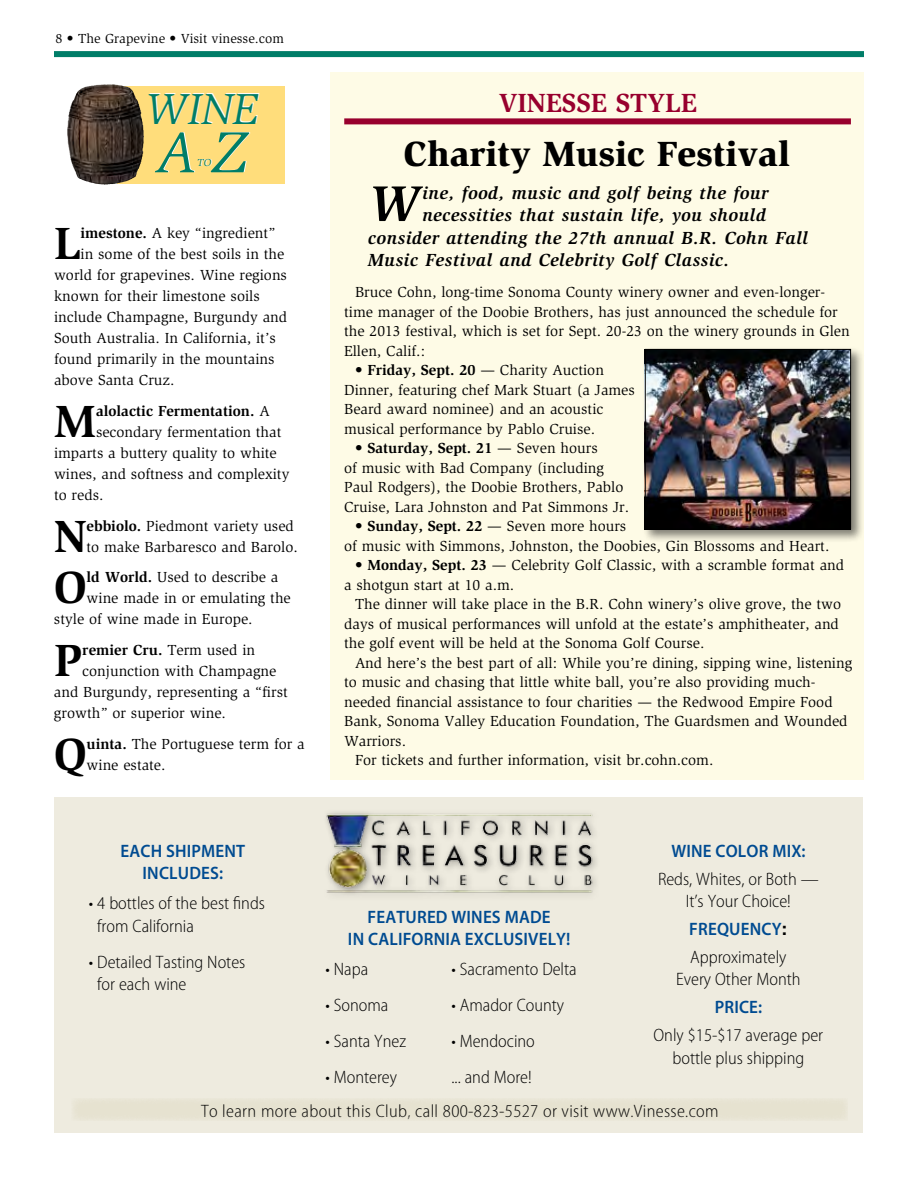
<style>
.page{position:relative;width:918px;height:1188px;background:#fff}
.page>*{position:absolute;margin:0;border:0;box-sizing:border-box;transform-origin:0 0}
.t1{font:italic 59.55px "Slimbach Std";color:#007d68}
.t2{font:italic 700 51.6px "Slimbach Std";color:#000}
.t3{font:700 46.35px "Slimbach Std";color:#000}
.t4{font:italic 44.7px "Slimbach Std";color:#007d68}
.t5{font:900 36px "Slimbach Std";color:#000}
.t6{font:700 27px "Slimbach Std";color:#98002e}
.t7{font:300 semi-condensed 18px/22.5px "Myriad Pro";color:#000}
.t8{font:italic 700 18px "Slimbach Std";letter-spacing:.03em;color:#000}
.t9{font:600 18px/22.5px "Myriad Pro";letter-spacing:.01em;color:#004b91;text-align:center;scale:.95 1}
.t10{font:300 semi-condensed 18px/33.3px "Myriad Pro";letter-spacing:.02em;color:#000}
.t11{font:15px/19.5px "Slimbach Std";color:#000}
.t12{font:700 15px "Slimbach Std";color:#000}
.t13{font:13.5px "Slimbach Std";color:#000}
.t14{font:italic 10.35px "Slimbach Std";color:#007d68}
.s1{font-weight:700}
.s2{font-weight:400}
.s3{font-weight:600;font-stretch:normal;color:#004b91}
.s4{font-family:"Helvetica LT Std";font-weight:700;font-stretch:normal}
</style>
<div class="page">
<div style="left:54px;top:51px;width:810px;height:6px;background:#007d68"></div>
<div style="left:331px;top:72px;width:533px;height:708px;background:#fefbe6"></div>
<div style="left:117px;top:87px;width:167px;height:97px;background:#ffdd7b"></div>
<img style="left:70px;top:84px;width:42px;height:25px">
<div style="left:55px;top:797px;width:808px;height:336px;background:#eeebdf"></div>
<img style="left:326px;top:812px;width:271px;height:84px">
<div style="left:72px;top:1098px;width:776px;height:23px;background:#e6e2d0"></div>
<div style="left:344px;top:118px;width:507px;height:6px;background:#98002e"></div>
<div style="left:642px;top:346px;width:223px;height:197px;background:#000;opacity:.5"></div>
<img style="left:647px;top:351px;width:202px;height:176px">
<div style="left:645px;top:349px;width:206px;height:180px;border:1px solid #000"></div>
<p class="t13" style="left:56px;top:31px;width:230px">8 • The Grapevine • Visit vinesse.com</p>
<h3 class="t4" style="left:145px;top:84px;width:86px">WINE</h3>
<h1 class="t1" style="left:155px;top:119px;width:94px">AZ</h1>
<p class="t14" style="left:197px;top:157px;width:8px">TO</p>
<h3 class="t3" style="left:54px;top:216px;width:28px">L</h3>
<p class="t11" style="left:81px;top:224px;width:196px"><span class="s1">imestone.</span> A key “ingredient”</p>
<p class="t11" style="left:81px;top:245px;width:205px">in some of the best soils in the</p>
<p class="t11" style="left:54px;top:266px;width:235px">world for grapevines. Wine regions</p>
<p class="t11" style="left:54px;top:287px;width:207px">known for their limestone soils</p>
<p class="t11" style="left:54px;top:308px;width:235px">include Champagne, Burgundy and</p>
<p class="t11" style="left:54px;top:329px;width:223px">South Australia. In California, it’s</p>
<p class="t11" style="left:54px;top:350px;width:222px">found primarily in the mountains</p>
<p class="t11" style="left:54px;top:371px;width:122px">above Santa Cruz.</p>
<h3 class="t3" style="left:54px;top:394px;width:44px">M</h3>
<p class="t12" style="left:96px;top:402px;width:175px">alolactic Fermentation. <span class="s2">A</span></p>
<p class="t11" style="left:96px;top:422px;width:187px">secondary fermentation that</p>
<p class="t11" style="left:54px;top:443px;width:224px">imparts a buttery quality to white</p>
<p class="t11" style="left:54px;top:464px;width:237px">wines, and softness and complexity</p>
<p class="t11" style="left:54px;top:485px;width:51px">to reds.</p>
<h3 class="t3" style="left:54px;top:509px;width:34px">N</h3>
<p class="t11" style="left:87px;top:515px;width:213px;line-height:21px"><span class="s1">ebbiolo.</span> Piedmont variety used to make Barbaresco and Barolo.</p>
<h3 class="t3" style="left:54px;top:560px;width:34px">O</h3>
<p class="t11" style="left:87px;top:568px;width:193px"><span class="s1">ld World.</span> Used to describe a</p>
<p class="t11" style="left:87px;top:589px;width:206px">wine made in or emulating the</p>
<p class="t11" style="left:54px;top:610px;width:200px">style of wine made in Europe.</p>
<h3 class="t3" style="left:54px;top:633px;width:30px">P</h3>
<p class="t12" style="left:82px;top:641px;width:174px">remier Cru. <span class="s2">Term used in</span></p>
<p class="t11" style="left:82px;top:661px;width:196px">conjunction with Champagne</p>
<p class="t11" style="left:54px;top:682px;width:235px">and Burgundy, representing a “first</p>
<p class="t11" style="left:54px;top:703px;width:174px">growth” or superior wine.</p>
<h3 class="t3" style="left:54px;top:727px;width:34px">Q</h3>
<p class="t11" style="left:87px;top:733px;width:220px;line-height:21px"><span class="s1">uinta.</span> The Portuguese term for a wine estate.</p>
<h3 class="t6" style="left:499px;top:86px;width:35px">Vinesse</h3>
<h3 class="t6" style="left:616px;top:86px;width:32px">Style</h3>
<h3 class="t5" style="left:404px;top:132px;width:388px">Charity Music Festival</h3>
<h2 class="t2" style="left:368px;top:174px;width:53px">W</h2>
<p class="t8" style="left:422px;top:182px;width:348px">ine, food, music and golf being the four</p>
<p class="t8" style="left:422px;top:205px;width:345px">necessities that sustain life, you should</p>
<p class="t8" style="left:368px;top:227px;width:441px">consider attending the 27th annual B.R. Cohn Fall</p>
<p class="t8" style="left:368px;top:250px;width:363px">Music Festival and Celebrity Golf Classic.</p>
<p class="t11" style="left:344px;top:283px;width:507px;text-indent:11px">Bruce Cohn, long-time Sonoma County winery owner and even-longer&shy;time manager of the Doobie Brothers, has just announced the schedule for the 2013 festival, which is set for Sept. 20-23 on the winery grounds in Glen Ellen, Calif.:</p>
<p class="t11" style="left:344px;top:361px;width:292px;text-indent:11px"><span class="s1">• Friday, Sept. 20</span> — Charity Auction Dinner, featuring chef Mark Stuart (a James Beard award nominee) and an acoustic musical performance by Pablo Cruise.</p>
<p class="t11" style="left:344px;top:439px;width:286px;text-indent:11px"><span class="s1">• Saturday, Sept. 21</span> — Seven hours<br>of music with Bad Company (including Paul Rodgers), the Doobie Brothers, Pablo Cruise, Lara Johnston and Pat Simmons Jr.</p>
<p class="t11" style="left:344px;top:517px;width:487px;text-indent:11px"><span class="s1">• Sunday, Sept. 22</span> — Seven more hours<br>of music with Simmons, Johnston, the Doobies, Gin Blossoms and Heart.</p>
<p class="t11" style="left:344px;top:556px;width:501px;text-indent:11px"><span class="s1">• Monday, Sept. 23</span> — Celebrity Golf Classic, with a scramble format and a shotgun start at 10 a.m.</p>
<p class="t11" style="left:344px;top:595px;width:499px;text-indent:11px">The dinner will take place in the B.R. Cohn winery’s olive grove, the two days of musical performances will unfold at the estate’s amphitheater, and the golf event will be held at the Sonoma Golf Course.</p>
<p class="t11" style="left:355px;top:653px;width:499px">And here’s the best part of all: While you’re dining, sipping wine, listening</p>
<p class="t11" style="left:344px;top:673px;width:473px">to music and chasing that little white ball, you’re also providing much-</p>
<p class="t11" style="left:344px;top:692px;width:490px">needed financial assistance to four charities — the Redwood Empire Food</p>
<p class="t11" style="left:344px;top:712px;width:505px">Bank, Sonoma Valley Education Foundation, The Guardsmen and Wounded</p>
<p class="t11" style="left:344px;top:731px;width:63px">Warriors.</p>
<p class="t11" style="left:355px;top:751px;width:360px">For tickets and further information, visit br.cohn.com.</p>
<p class="t9" style="left:671px;top:840px;width:143px">WINE COLOR MIX:</p>
<p class="t7" style="left:658px;top:868px;width:162px;text-align:center">Reds, Whites, or Both —<br>It’s Your Choice!</p>
<p class="t7" style="left:689px;top:915px;width:100px;line-height:27.9px"><span class="s3">FREQUENCY</span><span class="s4">:<br></span>Approximately</p>
<p class="t7" style="left:676px;top:969px;width:126px">Every Other Month</p>
<p class="t9" style="left:715px;top:996px;width:51px">PRICE:</p>
<p class="t7" style="left:654px;top:1024px;width:171px;text-align:center">Only $15-$17 average per bottle plus shipping</p>
<p class="t9" style="left:120px;top:840px;width:133px">EACH SHIPMENT<br>INCLUDES:</p>
<p class="t7" style="left:97px;top:892px;width:169px;text-indent:-8px">• 4 bottles of the best finds from California</p>
<p class="t7" style="left:97px;top:951px;width:150px;text-indent:-8px">• Detailed Tasting Notes for each wine</p>
<p class="t9" style="left:348px;top:906px;width:236px">FEATURED WINES MADE<br>IN CALIFORNIA EXCLUSIVELY!</p>
<p class="t7" style="left:325px;top:958px;width:44px">• Napa</p>
<p class="t7" style="left:451px;top:958px;width:127px">• Sacramento Delta</p>
<p class="t7" style="left:325px;top:994px;width:64px">• Sonoma</p>
<p class="t7" style="left:451px;top:994px;width:114px">• Amador County</p>
<p class="t7" style="left:325px;top:1030px;width:82px">• Santa Ynez</p>
<p class="t7" style="left:451px;top:1030px;width:85px">• Mendocino</p>
<p class="t7" style="left:325px;top:1066px;width:73px">• Monterey</p>
<p class="t10" style="left:201px;top:1061px;width:519px;text-indent:250px">... and More!<br>To learn more about this Club, call 800-823-5527 or visit www.Vinesse.com</p>
</div>
